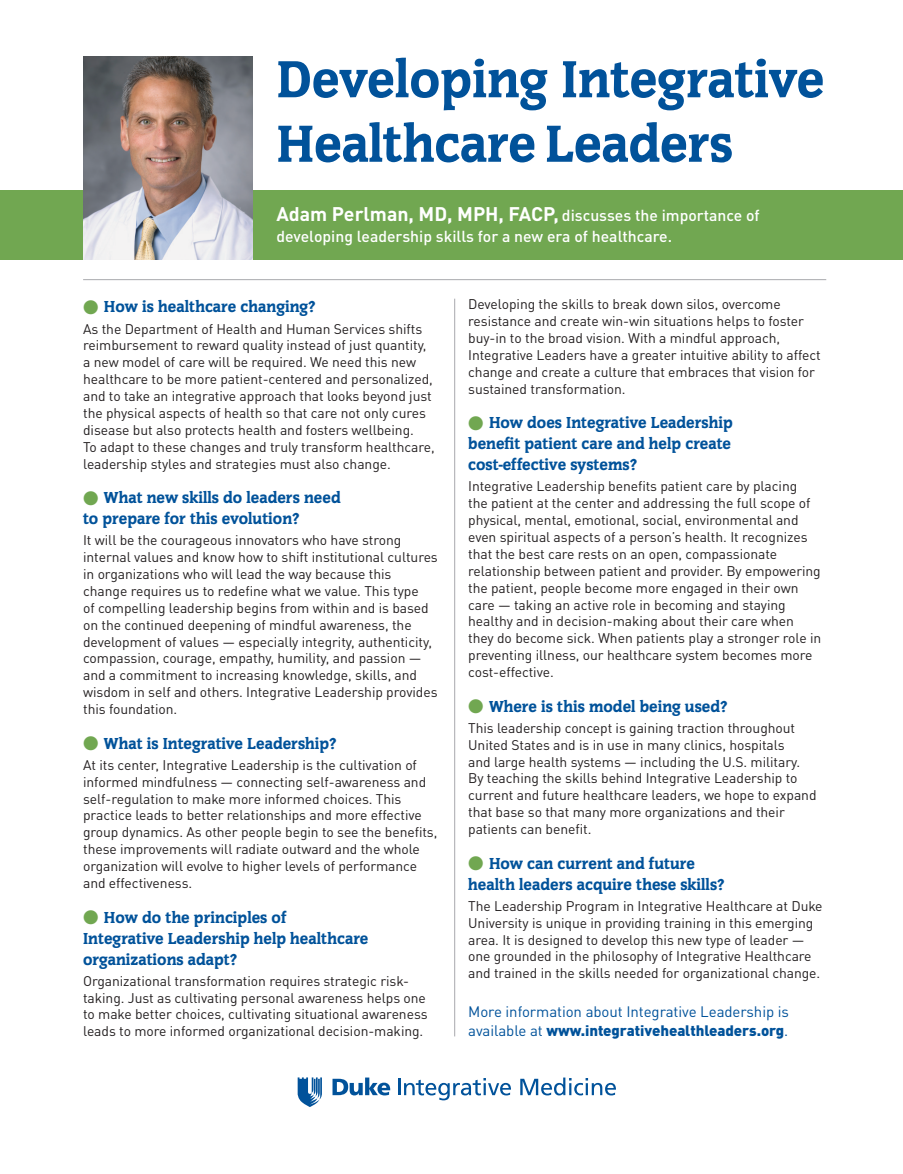
<style>
.page{position:relative;width:903px;height:1174px;background:#fff}
.page>*{position:absolute;margin:0;border:0;box-sizing:border-box;transform-origin:0 0}
.t1{font:54px/64.5px "Congress T Blac";color:#01529a}
.t2{font:700 19.5px "DINOT";color:#fff}
.t3{font:16.5px/21px "Congress T Blac";color:#01529a}
.t4{font:500 15.75px "DINOT";color:#fff}
.t5{font:15px/19.5px "DINOT";letter-spacing:-.005em;color:#01529a}
.t6{font:13.8px/16.8px "DINOT";letter-spacing:-.005em;color:#231f20}
.s1{font-weight:500;font-size:15.75px}
.s2{color:#71a751}
.s3{font-weight:900}
</style>
<div class="page">
<div style="left:0;top:191px;width:902px;height:69px;background:#71a751"></div>
<img style="left:83px;top:56px;width:169px;height:204px">
<svg style="left:297px;top:1077px;width:25px;height:30px"></svg>
<svg style="left:332px;top:1077px;width:58px;height:18px"></svg>
<svg style="left:398px;top:1078px;width:113px;height:22px"></svg>
<svg style="left:520px;top:1077px;width:95px;height:18px"></svg>
<hr style="left:454px;top:299px;width:1px;height:737px;background:#a8a9ad">
<hr style="left:83px;top:279px;width:743px;height:1px;background:#a8a9ad">
<h1 class="t1" style="left:276px;top:47px;width:549px">Developing Integrative<br>Healthcare Leaders</h1>
<h2 class="t2" style="left:276px;top:202px;width:484px">Adam Perlman, MD, MPH, FACP, <span class="s1">discusses the importance of</span></h2>
<p class="t4" style="left:276px;top:226px;width:397px">developing leadership skills for a new era of healthcare.</p>
<p class="t3" style="left:83px;top:296px;width:234px"><span class="s2">●</span> How is healthcare changing?</p>
<p class="t6" style="left:83px;top:320px;width:353px">As the Department of Health and Human Services shifts reimbursement to reward quality instead of just quantity, a new model of care will be required. We need this new healthcare to be more patient-centered and personalized, and to take an integrative approach that looks beyond just the physical aspects of health so that care not only cures disease but also protects health and fosters wellbeing.<br>To adapt to these changes and truly transform healthcare, leadership styles and strategies must also change.</p>
<p class="t3" style="left:83px;top:487px;width:259px"><span class="s2">●</span> What new skills do leaders need to prepare for this evolution?</p>
<p class="t6" style="left:83px;top:532px;width:356px">It will be the courageous innovators who have strong internal values and know how to shift institutional cultures in organizations who will lead the way because this change requires us to redefine what we value. This type<br>of compelling leadership begins from within and is based on the continued deepening of mindful awareness, the development of values — especially integrity, authenticity, compassion, courage, empathy, humility, and passion — and a commitment to increasing knowledge, skills, and wisdom in self and others. Integrative Leadership provides this foundation.</p>
<p class="t3" style="left:83px;top:732px;width:255px"><span class="s2">●</span> What is Integrative Leadership?</p>
<p class="t6" style="left:83px;top:756px;width:356px">At its center, Integrative Leadership is the cultivation of informed mindfulness — connecting self-awareness and self-regulation to make more informed choices. This practice leads to better relationships and more effective group dynamics. As other people begin to see the benefits, these improvements will radiate outward and the whole organization will evolve to higher levels of performance and effectiveness.</p>
<p class="t3" style="left:83px;top:906px;width:287px"><span class="s2">●</span> How do the principles of<br>Integrative Leadership help healthcare organizations adapt?</p>
<p class="t6" style="left:83px;top:972px;width:346px">Organizational transformation requires strategic risk&shy;taking. Just as cultivating personal awareness helps one to make better choices, cultivating situational awareness leads to more informed organizational decision-making.</p>
<p class="t6" style="left:468px;top:296px;width:354px">Developing the skills to break down silos, overcome resistance and create win-win situations helps to foster buy-in to the broad vision. With a mindful approach, Integrative Leaders have a greater intuitive ability to affect change and create a culture that embraces that vision for sustained transformation.</p>
<p class="t3" style="left:468px;top:412px;width:266px;text-align:justify"><span class="s2">●</span> How does Integrative Leadership benefit patient care and help create cost-effective systems?</p>
<p class="t6" style="left:468px;top:478px;width:354px">Integrative Leadership benefits patient care by placing<br>the patient at the center and addressing the full scope of physical, mental, emotional, social, environmental and even spiritual aspects of a person’s health. It recognizes that the best care rests on an open, compassionate relationship between patient and provider. By empowering the patient, people become more engaged in their own care — taking an active role in becoming and staying healthy and in decision-making about their care when they do become sick. When patients play a stronger role in preventing illness, our healthcare system becomes more cost-effective.</p>
<p class="t3" style="left:468px;top:695px;width:261px"><span class="s2">●</span> Where is this model being used?</p>
<p class="t6" style="left:468px;top:719px;width:350px">This leadership concept is gaining traction throughout United States and is in use in many clinics, hospitals<br>and large health systems — including the U.S. military.<br>By teaching the skills behind Integrative Leadership to current and future healthcare leaders, we hope to expand that base so that many more organizations and their patients can benefit.</p>
<p class="t3" style="left:468px;top:852px;width:258px"><span class="s2">●</span> How can current and future health leaders acquire these skills?</p>
<p class="t6" style="left:468px;top:897px;width:356px">The Leadership Program in Integrative Healthcare at Duke University is unique in providing training in this emerging area. It is designed to develop this new type of leader — one grounded in the philosophy of Integrative Healthcare and trained in the skills needed for organizational change.</p>
<p class="t5" style="left:468px;top:1001px;width:322px">More information about Integrative Leadership is available at <span class="s3">www.integrativehealthleaders.org</span>.</p>
</div>
